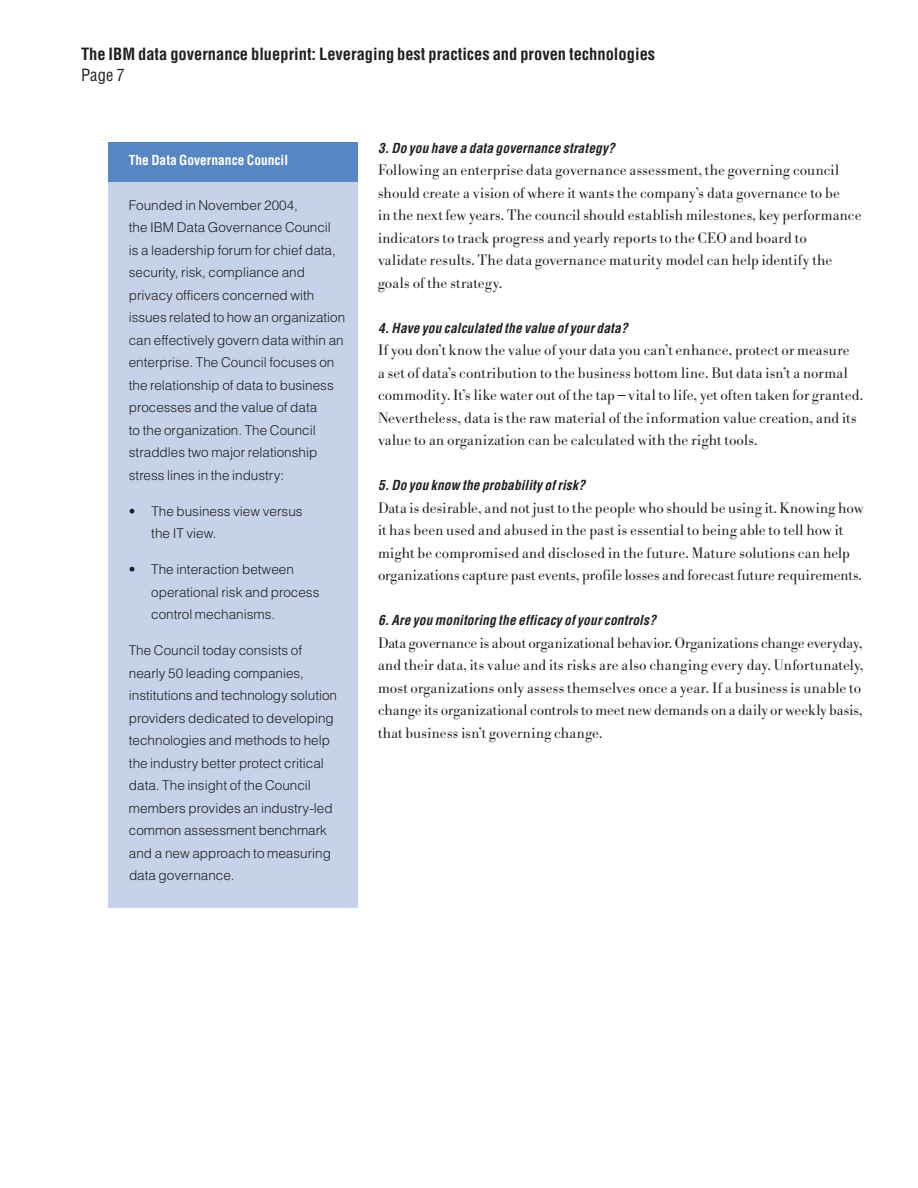
<style>
.page{position:relative;width:918px;height:1188px;background:#fff}
.page>*{position:absolute;margin:0;border:0;box-sizing:border-box;transform-origin:0 0}
.t1{font:700 condensed 16.5px "Helvetica";color:#231f20}
.t2{font:condensed 16.5px "Helvetica";color:#231f20}
.t3{font:300 15px/22.5px "B Bodoni";letter-spacing:.005em;color:#231f20}
.t4{font:300 13.5px/22.5px "Helvetica";color:#231f20}
.t5{font:italic 700 condensed 13.5px "Helvetica";letter-spacing:.01em;color:#231f20}
.t6{font:700 condensed 13.5px "Helvetica";color:#fff}
</style>
<div class="page">
<div style="left:108px;top:174px;width:250px;height:734px;background:#c6d2ea"></div>
<div style="left:108px;top:142px;width:250px;height:39px;background:#5786c5"></div>
<p class="t1" style="left:81px;top:44px;width:576px">The IBM data governance blueprint: Leveraging best practices and proven technologies</p>
<p class="t2" style="left:81px;top:65px;width:34px">Page</p>
<p class="t6" style="left:129px;top:152px;width:161px">The Data Governance Council</p>
<p class="t4" style="left:129px;top:193px;width:218px">Founded in November 2004,<br>the IBM Data Governance Council<br>is a leadership forum for chief data, security, risk, compliance and privacy officers concerned with issues related to how an organization can effectively govern data within an enterprise. The Council focuses on the relationship of data to business processes and the value of data<br>to the organization. The Council straddles two major relationship stress lines in the industry:</p>
<p class="t4" style="left:151px;top:500px;width:153px;text-indent:-22px">• The business view versus the IT view.</p>
<p class="t4" style="left:151px;top:558px;width:170px;text-indent:-23px">• The interaction between operational risk and process control mechanisms.</p>
<p class="t4" style="left:129px;top:639px;width:210px">The Council today consists of nearly 50 leading companies, institutions and technology solution providers dedicated to developing technologies and methods to help the industry better protect critical data. The insight of the Council members provides an industry-led common assessment benchmark and a new approach to measuring data governance.</p>
<p class="t5" style="left:378px;top:139px;width:238px">3. Do you have a data governance strategy?</p>
<p class="t3" style="left:378px;top:159px;width:485px">Following an enterprise data governance assessment, the governing council should create a vision of where it wants the company’s data governance to be<br>in the next few years. The council should establish milestones, key performance indicators to track progress and yearly reports to the CEO and board to<br>validate results. The data governance maturity model can help identify the goals of the strategy.</p>
<p class="t5" style="left:378px;top:319px;width:251px">4. Have you calculated the value of your data?</p>
<p class="t3" style="left:378px;top:339px;width:487px">If you don’t know the value of your data you can’t enhance, protect or measure<br>a set of data’s contribution to the business bottom line. But data isn’t a normal commodity. It’s like water out of the tap—vital to life, yet often taken for granted.<br>Nevertheless, data is the raw material of the information value creation, and its value to an organization can be calculated with the right tools.</p>
<p class="t5" style="left:378px;top:477px;width:209px">5. Do you know the probability of risk?</p>
<p class="t3" style="left:378px;top:497px;width:487px">Data is desirable, and not just to the people who should be using it. Knowing how it has been used and abused in the past is essential to being able to tell how it might be compromised and disclosed in the future. Mature solutions can help organizations capture past events, profile losses and forecast future requirements.</p>
<p class="t5" style="left:378px;top:612px;width:280px">6. Are you monitoring the efficacy of your controls?</p>
<p class="t3" style="left:378px;top:632px;width:487px">Data governance is about organizational behavior. Organizations change everyday, and their data, its value and its risks are also changing every day. Unfortunately, most organizations only assess themselves once a year. If a business is unable to change its organizational controls to meet new demands on a daily or weekly basis, that business isn’t governing change.</p>
</div>
